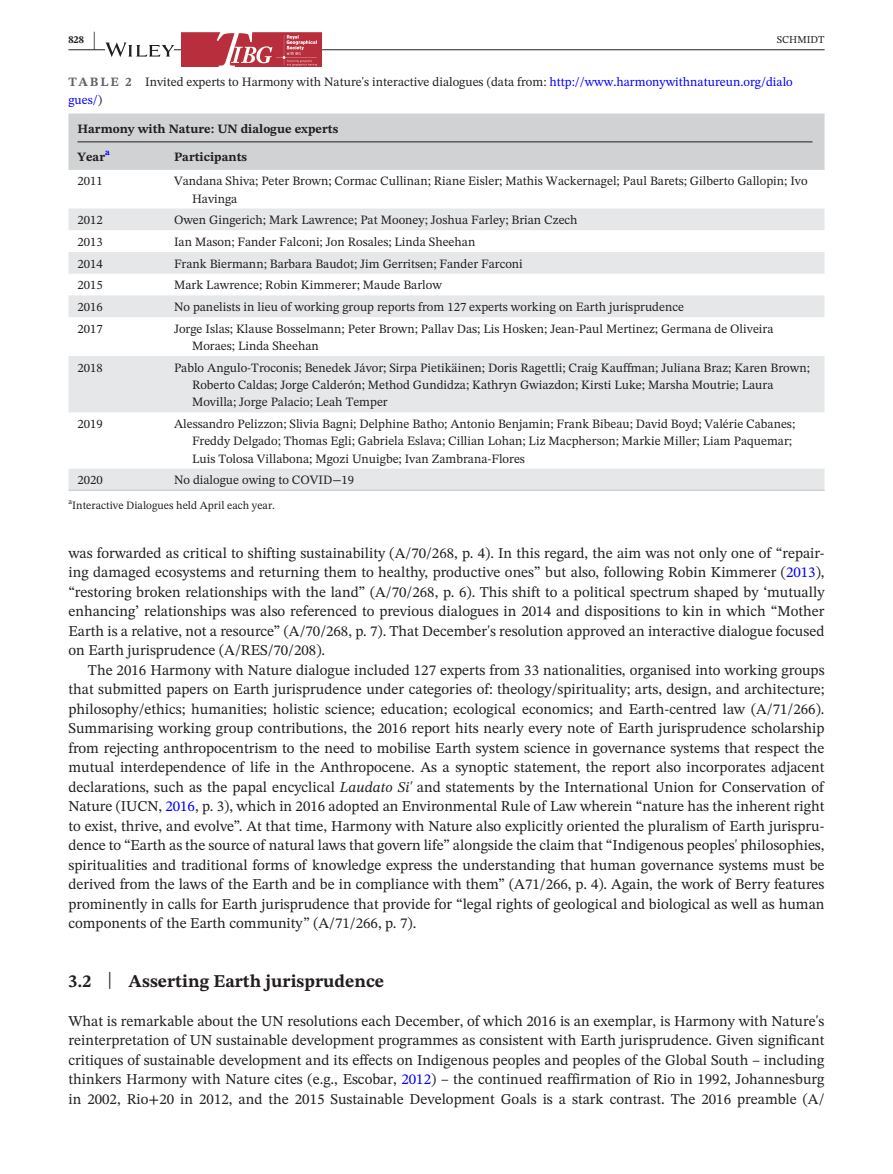
<style>
.page{position:relative;width:893px;height:1174px;background:#fff}
.page>*{position:absolute;margin:0;border:0;box-sizing:border-box;transform-origin:0 0}
.t1{font:700 18px "STIX Two Text";color:#231f20}
.t2{font:15px/19.5px "STIX Two Text";color:#231f20;text-align:justify}
.t3{font:12.75px/17.2px "STIX Two Text";color:#231f20}
.t4{font:700 12.75px "STIX Two Text";color:#231f20}
.t5{font:11.25px "STIX Two Text";color:#231f20}
.t6{font:10.5px "STIX Two Text";color:#231f20}
.t7{font:700 10.5px "STIX Two Text";color:#231f20}
.t8{font:7.8px "STIX Two Text";color:#231f20}
.s1{font-size:21px}
.s2{font-weight:700;color:#636366}
.s3{color:#00f}
.s4{font-style:italic}
.s5{font-weight:400;font-size:23.7px}
</style>
<div class="page">
<hr style="left:68px;top:49px;width:756px;height:1px;background:#231f20">
<svg style="left:105px;top:43px;width:69px;height:14px"></svg>
<img style="left:182px;top:33px;width:140px;height:34px">
<img style="left:276px;top:36px;width:40px;height:29px">
<div style="left:68px;top:114px;width:756px;height:56px;background:#d1d2d4"></div>
<svg style="left:68px;top:208px;width:756px;height:281px"></svg>
<hr style="left:68px;top:489px;width:97px;height:2px;background:#d1d2d4">
<hr style="left:165px;top:489px;width:659px;height:2px;background:#d1d2d4">
<hr style="left:77px;top:141px;width:735px;height:1px;background:#231f20">
<p class="t7" style="left:68px;top:32px;width:29px">828 <span class="s1">|</span></p>
<p class="t6" style="left:777px;top:32px;width:49px">SCHMIDT</p>
<p class="t3" style="left:68px;top:72px;width:726px;line-height:18px"><span class="s2">TABLE 2</span> Invited experts to Harmony with Nature's interactive dialogues (data from: <span class="s3">http://www.harmonywithnatureun.org/dialo gues/</span>)</p>
<p class="t4" style="left:77px;top:119px;width:262px">Harmony with Nature: UN dialogue experts</p>
<p class="t4" style="left:77px;top:147px;width:34px">Year<sup>a</sup></p>
<p class="t4" style="left:174px;top:147px;width:75px">Participants</p>
<p class="t3" style="left:77px;top:172px;width:27px">2011</p>
<p class="t3" style="left:192px;top:172px;width:617px;text-indent:-18px">Vandana Shiva; Peter Brown; Cormac Cullinan; Riane Eisler; Mathis Wackernagel; Paul Barets; Gilberto Gallopin; Ivo<br>Havinga</p>
<p class="t3" style="left:77px;top:211px;width:27px">2012</p>
<p class="t3" style="left:174px;top:211px;width:405px">Owen Gingerich; Mark Lawrence; Pat Mooney; Joshua Farley; Brian Czech</p>
<p class="t3" style="left:77px;top:233px;width:27px">2013</p>
<p class="t3" style="left:174px;top:233px;width:303px">Ian Mason; Fander Falconi; Jon Rosales; Linda Sheehan</p>
<p class="t3" style="left:77px;top:255px;width:27px">2014</p>
<p class="t3" style="left:174px;top:255px;width:350px">Frank Biermann; Barbara Baudot; Jim Gerritsen; Fander Farconi</p>
<p class="t3" style="left:77px;top:276px;width:27px">2015</p>
<p class="t3" style="left:174px;top:276px;width:269px">Mark Lawrence; Robin Kimmerer; Maude Barlow</p>
<p class="t3" style="left:77px;top:298px;width:27px">2016</p>
<p class="t3" style="left:174px;top:298px;width:511px">No panelists in lieu of working group reports from 127 experts working on Earth jurisprudence</p>
<p class="t3" style="left:77px;top:320px;width:27px">2017</p>
<p class="t3" style="left:192px;top:320px;width:583px;text-indent:-18px">Jorge Islas; Klause Bosselmann; Peter Brown; Pallav Das; Lis Hosken; Jean-Paul Mertinez; Germana de Oliveira<br>Moraes; Linda Sheehan</p>
<p class="t3" style="left:77px;top:359px;width:27px">2018</p>
<p class="t3" style="left:192px;top:359px;width:619px;text-indent:-18px">Pablo Angulo-Troconis; Benedek Jávor; Sirpa Pietikäinen; Doris Ragettli; Craig Kauffman; Juliana Braz; Karen Brown;<br>Roberto Caldas; Jorge Calderón; Method Gundidza; Kathryn Gwiazdon; Kirsti Luke; Marsha Moutrie; Laura<br>Movilla; Jorge Palacio; Leah Temper</p>
<p class="t3" style="left:77px;top:415px;width:27px">2019</p>
<p class="t3" style="left:192px;top:415px;width:605px;text-indent:-18px">Alessandro Pelizzon; Slivia Bagni; Delphine Batho; Antonio Benjamin; Frank Bibeau; David Boyd; Valérie Cabanes;<br>Freddy Delgado; Thomas Egli; Gabriela Eslava; Cillian Lohan; Liz Macpherson; Markie Miller; Liam Paquemar;<br>Luis Tolosa Villabona; Mgozi Unuigbe; Ivan Zambrana-Flores</p>
<p class="t3" style="left:77px;top:471px;width:27px">2020</p>
<p class="t3" style="left:174px;top:471px;width:182px">No dialogue owing to COVID−19</p>
<p class="t8" style="left:68px;top:496px;width:5px">a</p>
<p class="t5" style="left:72px;top:497px;width:204px">Interactive Dialogues held April each year.</p>
<p class="t2" style="left:68px;top:543px;width:758px">was forwarded as critical to shifting sustainability (A/70/268, p. 4). In this regard, the aim was not only one of “repair&shy;ing damaged ecosystems and returning them to healthy, productive ones” but also, following Robin Kimmerer (<span class="s3">2013</span>), “restoring broken relationships with the land” (A/70/268, p. 6). This shift to a political spectrum shaped by ‘mutually enhancing’ relationships was also referenced to previous dialogues in 2014 and dispositions to kin in which “Mother Earth is a relative, not a resource” (A/70/268, p. 7). That December's resolution approved an interactive dialogue focused on Earth jurisprudence (A/RES/70/208).</p>
<p class="t2" style="left:68px;top:660px;width:758px;text-indent:20px">The 2016 Harmony with Nature dialogue included 127 experts from 33 nationalities, organised into working groups that submitted papers on Earth jurisprudence under categories of: theology/spirituality; arts, design, and architecture; philosophy/ethics; humanities; holistic science; education; ecological economics; and Earth-centred law (A/71/266).<br>Summarising working group contributions, the 2016 report hits nearly every note of Earth jurisprudence scholarship from rejecting anthropocentrism to the need to mobilise Earth system science in governance systems that respect the mutual interdependence of life in the Anthropocene. As a synoptic statement, the report also incorporates adjacent declarations, such as the papal encyclical <span class="s4">Laudato Si'</span> and statements by the International Union for Conservation of Nature (IUCN, <span class="s3">2016</span>, p. 3), which in 2016 adopted an Environmental Rule of Law wherein “nature has the inherent right to exist, thrive, and evolve”. At that time, Harmony with Nature also explicitly oriented the pluralism of Earth jurispru&shy;dence to “Earth as the source of natural laws that govern life” alongside the claim that “Indigenous peoples' philosophies, spiritualities and traditional forms of knowledge express the understanding that human governance systems must be derived from the laws of the Earth and be in compliance with them” (A71/266, p. 4). Again, the work of Berry features prominently in calls for Earth jurisprudence that provide for “legal rights of geological and biological as well as human components of the Earth community” (A/71/266, p. 7).</p>
<p class="t1" style="left:68px;top:968px;width:317px">3.2 <span class="s5">|</span> Asserting Earth jurisprudence</p>
<p class="t2" style="left:68px;top:1011px;width:758px">What is remarkable about the UN resolutions each December, of which 2016 is an exemplar, is Harmony with Nature's reinterpretation of UN sustainable development programmes as consistent with Earth jurisprudence. Given significant critiques of sustainable development and its effects on Indigenous peoples and peoples of the Global South – including thinkers Harmony with Nature cites (e.g., Escobar, <span class="s3">2012</span>) – the continued reaffirmation of Rio in 1992, Johannesburg in 2002, Rio+20 in 2012, and the 2015 Sustainable Development Goals is a stark contrast. The 2016 preamble (A/</p>
</div>
